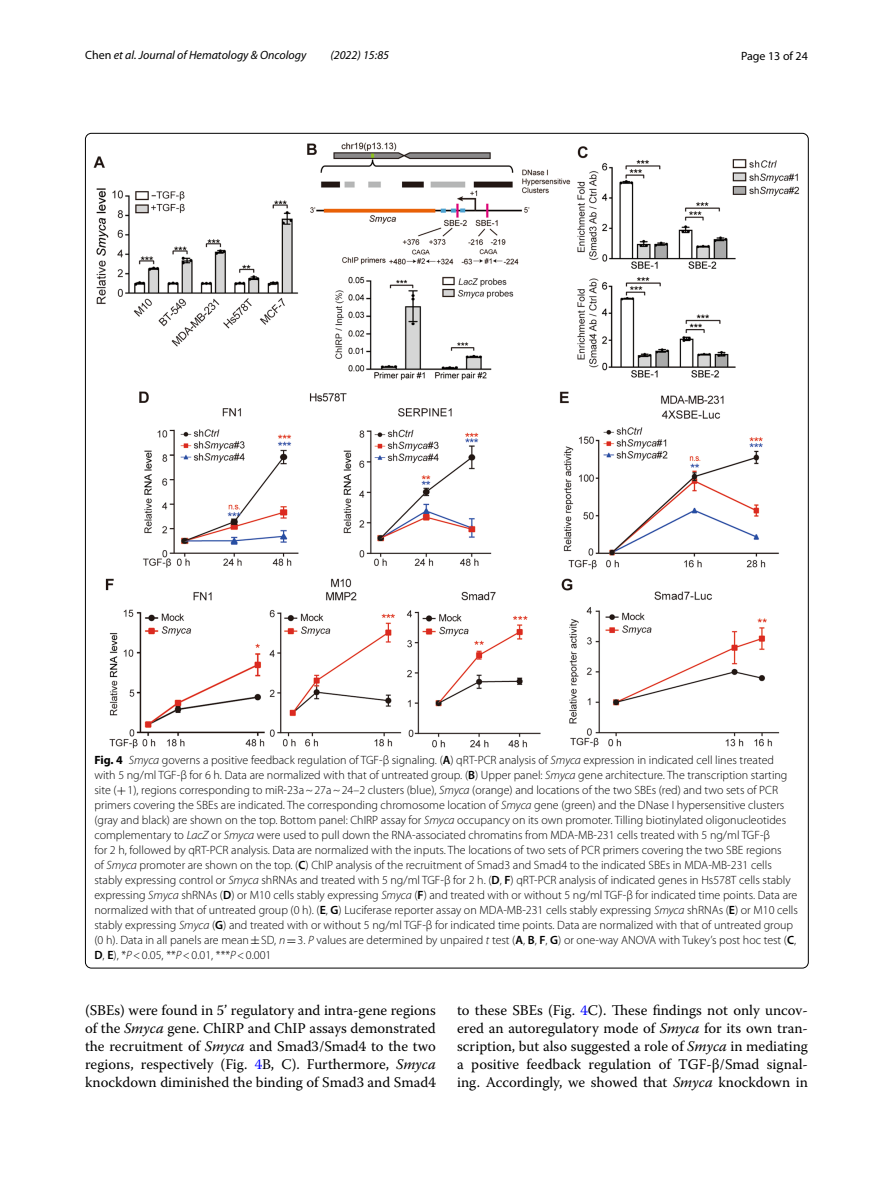
<style>
.page{position:relative;width:893px;height:1187px;background:#fff}
.page>*{position:absolute;margin:0;border:0;box-sizing:border-box;transform-origin:0 0}
.t1{font:14.7px/18px "Warnock Pro";color:#000;text-align:justify}
.t2{font:300 12px/15px "Myriad Pro";color:#000}
.t3{font:italic 12px "Myriad Pro";color:#000}
.t4{font:12px "Myriad Pro";color:#000}
.s1{font-style:normal}
.s2{font-weight:700}
.s3{font-style:italic}
.s4{font-weight:600}
.s5{font-family:"MTSY";font-weight:400}
.s6{color:#00f}
</style>
<div class="page">
<img style="left:94px;top:142px;width:706px;height:606px">
<p class="t3" style="left:85px;top:48px;width:223px"><span class="s1">Chen</span> et al. Journal of Hematology &amp; Oncology</p>
<p class="t3" style="left:330px;top:48px;width:60px">(2022) 15:85</p>
<p class="t4" style="left:741px;top:48px;width:68px">Page 13 of 24</p>
<p class="t2" style="left:94px;top:752px;width:705px"><span class="s2">Fig. 4</span> <span class="s3">Smyca</span> governs a positive feedback regulation of TGF-β signaling. (<span class="s4">A</span>) qRT-PCR analysis of <span class="s3">Smyca</span> expression in indicated cell lines treated with 5 ng/ml TGF-β for 6 h. Data are normalized with that of untreated group. (<span class="s4">B</span>) Upper panel: <span class="s3">Smyca</span> gene architecture. The transcription starting site (<span class="s5">+</span>1), regions corresponding to miR-23a~27a~24–2 clusters (blue), <span class="s3">Smyca</span> (orange) and locations of the two SBEs (red) and two sets of PCR primers covering the SBEs are indicated. The corresponding chromosome location of <span class="s3">Smyca</span> gene (green) and the DNase I hypersensitive clusters (gray and black) are shown on the top. Bottom panel: ChIRP assay for <span class="s3">Smyca</span> occupancy on its own promoter. Tilling biotinylated oligonucleotides complementary to <span class="s3">LacZ</span> or <span class="s3">Smyca</span> were used to pull down the RNA-associated chromatins from MDA-MB-231 cells treated with 5 ng/ml TGF-β<br>for 2 h, followed by qRT-PCR analysis. Data are normalized with the inputs. The locations of two sets of PCR primers covering the two SBE regions<br>of <span class="s3">Smyca</span> promoter are shown on the top. (<span class="s4">C</span>) ChIP analysis of the recruitment of Smad3 and Smad4 to the indicated SBEs in MDA-MB-231 cells stably expressing control or <span class="s3">Smyca</span> shRNAs and treated with 5 ng/ml TGF-β for 2 h. (<span class="s4">D</span>, <span class="s4">F</span>) qRT-PCR analysis of indicated genes in Hs578T cells stably expressing <span class="s3">Smyca</span> shRNAs (<span class="s4">D</span>) or M10 cells stably expressing <span class="s3">Smyca</span> (<span class="s4">F</span>) and treated with or without 5 ng/ml TGF-β for indicated time points. Data are normalized with that of untreated group (0 h). (<span class="s4">E</span>, <span class="s4">G</span>) Luciferase reporter assay on MDA-MB-231 cells stably expressing <span class="s3">Smyca</span> shRNAs (<span class="s4">E</span>) or M10 cells stably expressing <span class="s3">Smyca</span> (<span class="s4">G</span>) and treated with or without 5 ng/ml TGF-β for indicated time points. Data are normalized with that of untreated group (0 h). Data in all panels are mean<span class="s5">±</span>SD, <span class="s3">n</span><span class="s5">=</span>3. <span class="s3">P</span> values are determined by unpaired <span class="s3">t</span> test (<span class="s4">A</span>, <span class="s4">B</span>, <span class="s4">F</span>, <span class="s4">G</span>) or one-way ANOVA with Tukey’s post hoc test (<span class="s4">C</span>, <span class="s4">D</span>, <span class="s4">E</span>), *<span class="s3">P</span>&lt;0.05, **<span class="s3">P</span>&lt;0.01, ***<span class="s3">P</span>&lt;0.001</p>
<p class="t1" style="left:85px;top:1001px;width:352px">(SBEs) were found in 5’ regulatory and intra-gene regions of the <span class="s3">Smyca</span> gene. ChIRP and ChIP assays demonstrated the recruitment of <span class="s3">Smyca</span> and Smad3/Smad4 to the two regions, respectively (Fig. <span class="s6">4</span>B, C). Furthermore, <span class="s3">Smyca </span>knockdown diminished the binding of Smad3 and Smad4</p>
<p class="t1" style="left:457px;top:1001px;width:352px">to these SBEs (Fig. <span class="s6">4</span>C). These findings not only uncov&shy;ered an autoregulatory mode of <span class="s3">Smyca</span> for its own tran&shy;scription, but also suggested a role of <span class="s3">Smyca</span> in mediating a positive feedback regulation of TGF-β/Smad signal&shy;ing. Accordingly, we showed that <span class="s3">Smyca</span> knockdown in</p>
</div>
